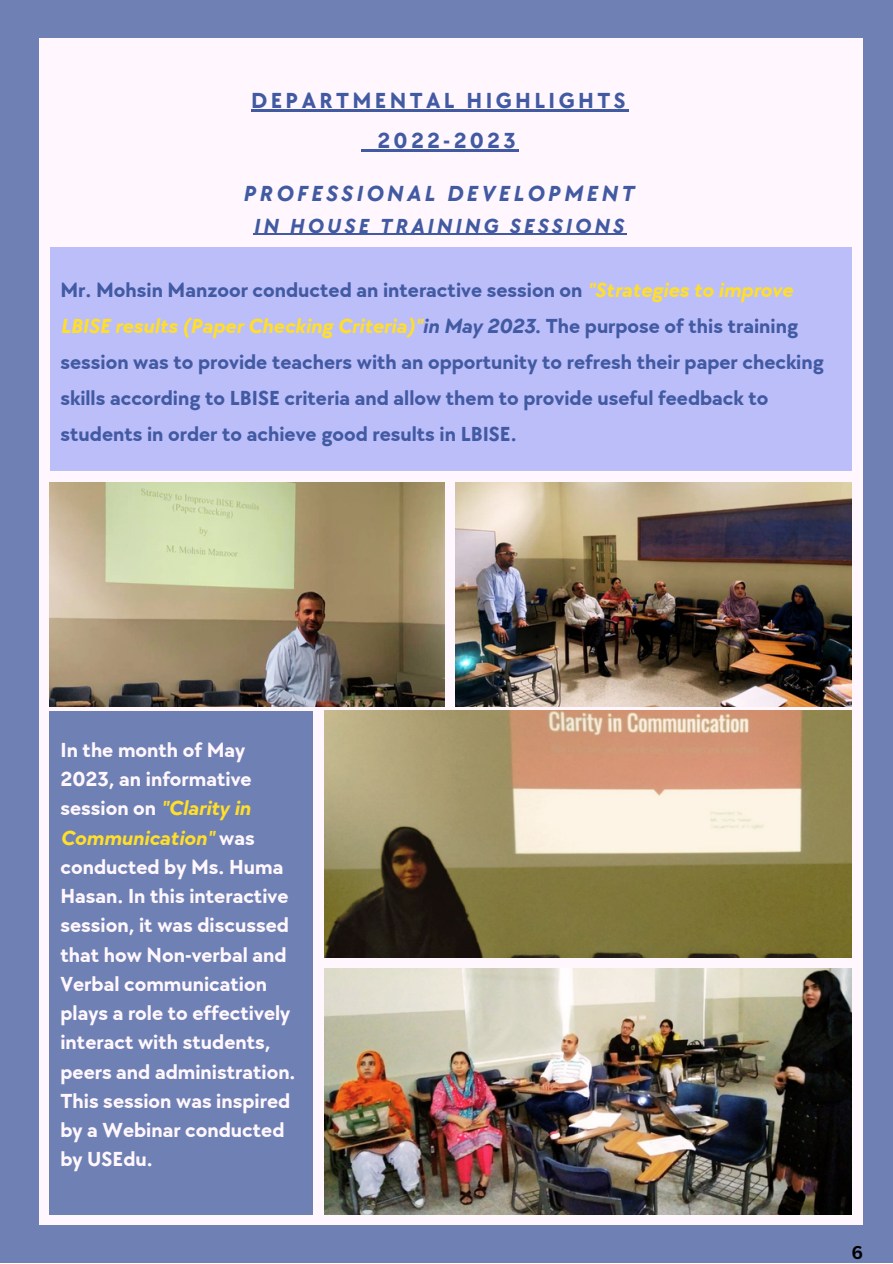
<style>
.page{position:relative;width:893px;height:1264px;background:#fff}
.page>*{position:absolute;margin:0;border:0;box-sizing:border-box;transform-origin:0 0}
.t1{font:700 22.5px "TT Chocolates";letter-spacing:.15em;color:#425aa2}
.t2{font:italic 700 22.5px "TT Chocolates";letter-spacing:.15em;color:#425aa2}
.t3{font:700 21px/36px "TT Chocolates";color:#425aa2}
.t4{font:700 21px/29.2px "TT Chocolates";color:#fff7fd}
.t5{font:italic 700 21px "TT Chocolates";letter-spacing:.15em;color:#425aa2}
.t6{font:700 18px "Canva Sans";color:#000}
.s1{font-style:italic;color:#ffdf2b}
.s2{font-style:italic}
</style>
<div class="page">
<div style="left:0;top:0;width:892px;height:1262px;background:#6f81b4"></div>
<div style="left:39px;top:38px;width:823px;height:1186px;background:#fff7fd"></div>
<div style="left:50px;top:711px;width:263px;height:503px;background:#6f81b4"></div>
<img style="left:324px;top:711px;width:527px;height:246px">
<img style="left:324px;top:968px;width:527px;height:246px">
<div style="left:50px;top:247px;width:801px;height:224px;background:#bcbefa"></div>
<img style="left:50px;top:482px;width:394px;height:224px">
<img style="left:456px;top:482px;width:395px;height:224px">
<hr style="left:251px;top:110px;width:377px;height:2px;background:#425aa2">
<svg style="left:361px;top:149px;width:16px;height:2px"></svg>
<hr style="left:377px;top:149px;width:142px;height:2px;background:#425aa2">
<hr style="left:253px;top:234px;width:373px;height:1px;background:#425aa2">
<p class="t1" style="left:251px;top:88px;width:376px">DEPARTMENTAL HIGHLIGHTS</p>
<p class="t1" style="left:377px;top:128px;width:140px">2022-2023</p>
<p class="t2" style="left:243px;top:181px;width:392px">PROFESSIONAL DEVELOPMENT</p>
<p class="t5" style="left:253px;top:214px;width:371px">IN HOUSE TRAINING SESSIONS</p>
<p class="t3" style="left:60px;top:273px;width:764px">Mr. Mohsin Manzoor conducted an interactive session on <span class="s1">"Strategies to improve LBISE results (Paper Checking Criteria)"</span><span class="s2">in May 2023</span>. The purpose of this training session was to provide teachers with an opportunity to refresh their paper checking skills according to LBISE criteria and allow them to provide useful feedback to students in order to achieve good results in LBISE.</p>
<p class="t4" style="left:60px;top:736px;width:193px">In the month of May<br>2023, an informative session on <span class="s1">"Clarity in</span></p>
<p class="t4" style="left:60px;top:823px;width:236px"><span class="s1">Communication"</span> was conducted by Ms. Huma<br>Hasan. In this interactive session, it was discussed that how Non-verbal and<br>Verbal communication plays a role to effectively interact with students, peers and administration.<br>This session was inspired by a Webinar conducted by USEdu.</p>
<p class="t6" style="left:851px;top:1239px;width:13px">6</p>
</div>
